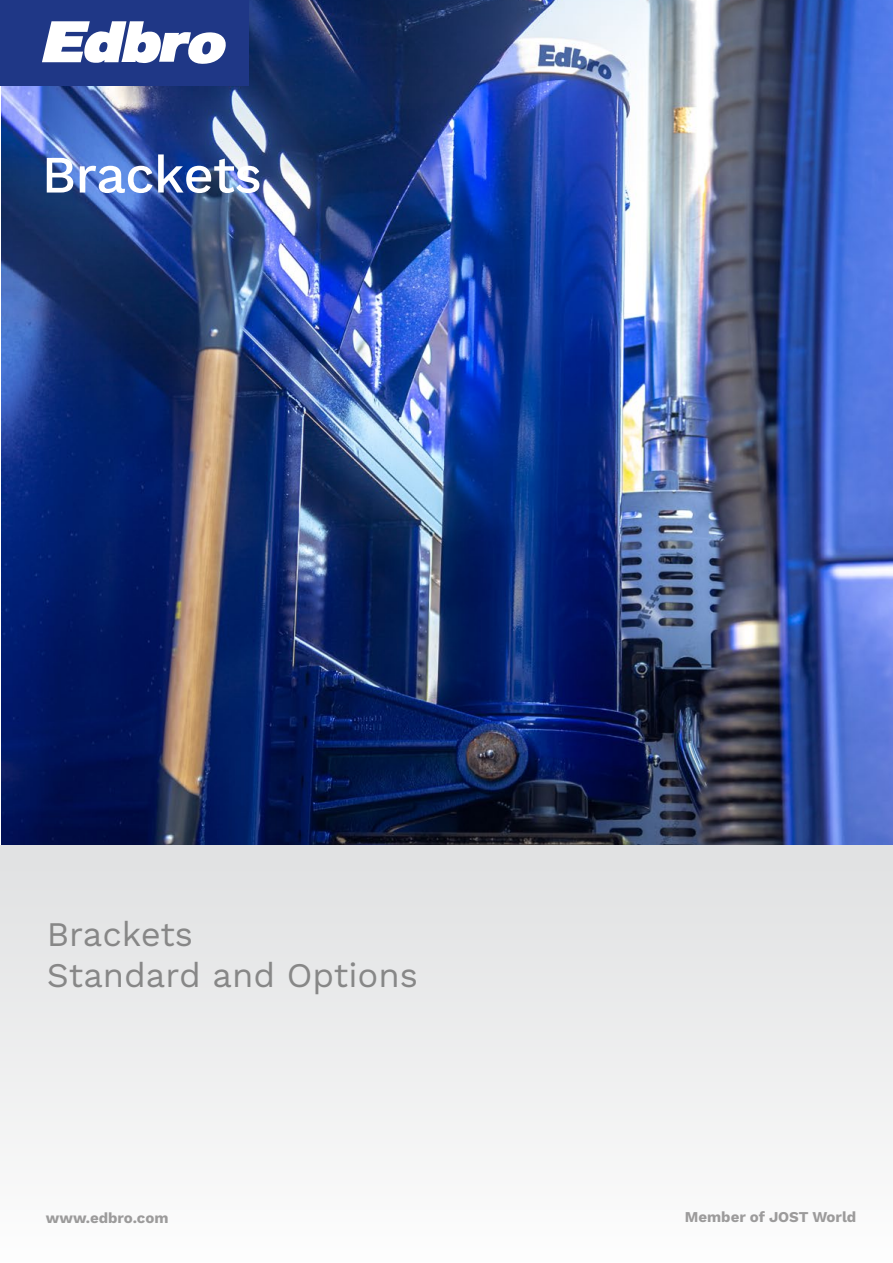
<style>
.page{position:relative;width:893px;height:1263px;background:#fff}
.page>*{position:absolute;margin:0;border:0;box-sizing:border-box;transform-origin:0 0}
.t1{font:500 52.5px "Work Sans";letter-spacing:-.02em;color:#fff}
.t2{font:34.5px/41.4px "Work Sans";color:#878787}
.t3{font:700 15px "Work Sans";color:#9c9b9b}
</style>
<div class="page">
<img style="left:1px;top:0;width:892px;height:846px">
<div style="left:0;top:846px;width:893px;height:417px;background:linear-gradient(to bottom,#dfe0e1,#fdfdfd)"></div>
<div style="left:0;top:0;width:248px;height:85px;background:#1f3786"></div>
<svg style="left:42px;top:21px;width:184px;height:43px"></svg>
<h1 class="t1" style="left:42px;top:144px;width:222px">Brackets</h1>
<h2 class="t2" style="left:47px;top:915px;width:373px">Brackets<br>Standard and Options</h2>
<p class="t3" style="left:46px;top:1209px;width:124px">www.edbro.com</p>
<p class="t3" style="left:685px;top:1208px;width:173px">Member of JOST World</p>
</div>
